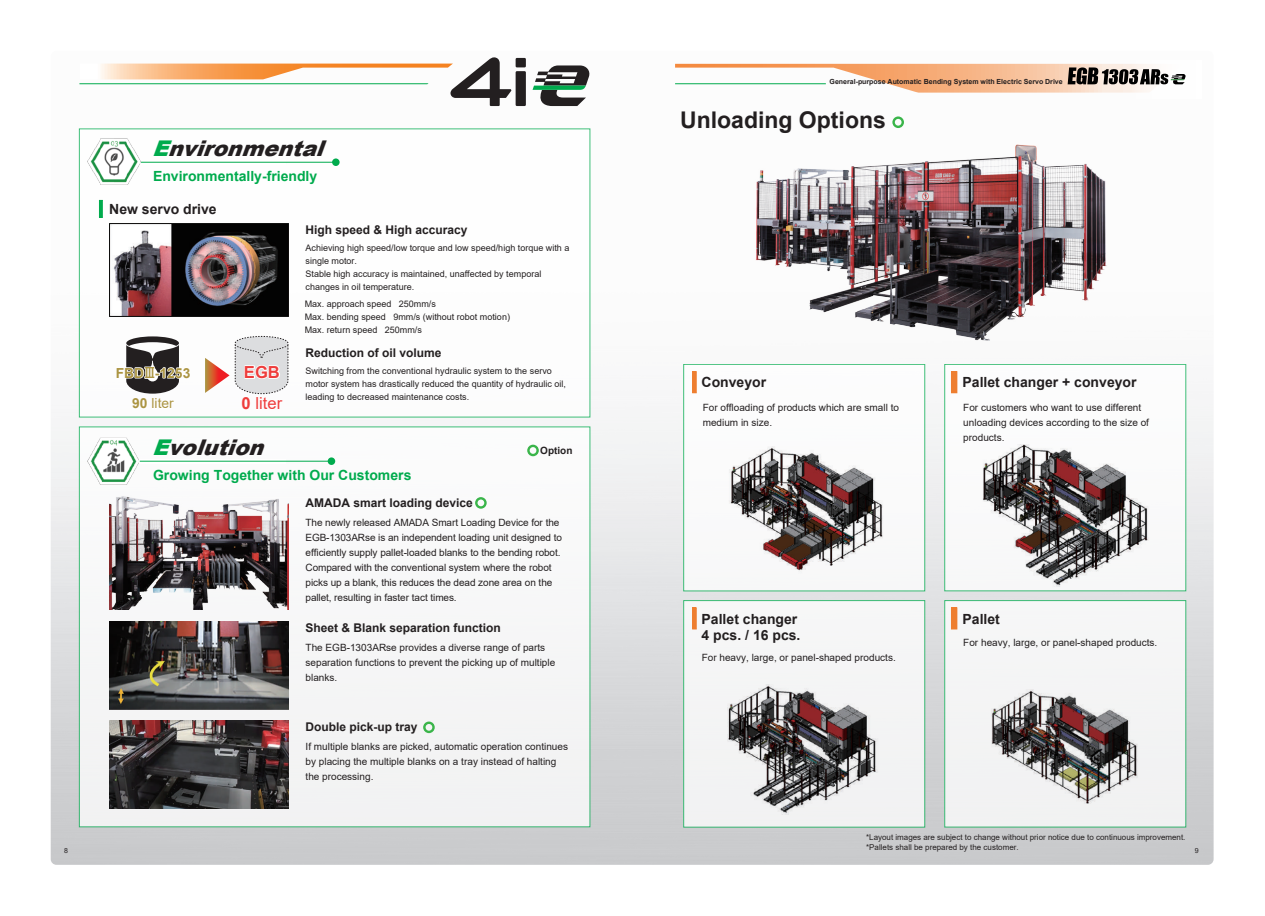
<style>
.page{position:relative;width:1265px;height:916px;background:#fff}
.page>*{position:absolute;margin:0;border:0;box-sizing:border-box;transform-origin:0 0}
.t1{font:700 23px "Arial";color:#231f20}
.t2{font:italic 900 21.6px "Arial";color:#231f20}
.t3{font:16.6px/31px "Arial";color:#ee3d3c}
.t4{font:700 14px/16.8px "Arial";color:#231f20}
.t5{font:700 14px "Arial";color:#00ab4d}
.t6{font:700 13.9px/29.9px "Arial";color:#ab9442;text-align:center}
.t7{font:700 12px "Arial";color:#231f20}
.t8{font:10px/15px "Arial";color:#231f20}
.t9{font:700 10px "Arial";color:#231f20}
.t10{font:9px/13px "Arial";color:#231f20}
.t11{font:8px/10px "Arial";color:#231f20}
.t12{font:700 7px "Arial";color:#231f20}
.t13{font:7px "Arial";color:#231f20}
.s1{color:#00ab4d}
.s2{font-family:"UD Shin Go Pro";font-weight:500}
.s3{font-weight:400}
.s4{font-weight:700}
</style>
<div class="page">
<img style="left:51px;top:57px;width:1162px;height:807px">
<div style="left:79px;top:129px;width:511px;height:288px;background:#fff"></div>
<div style="left:79px;top:427px;width:511px;height:399px;background:#f7f7f7"></div>
<div style="left:944px;top:600px;width:241px;height:227px;background:#f4f4f5"></div>
<div style="left:683px;top:600px;width:241px;height:227px;background:#f5f5f5"></div>
<div style="left:944px;top:364px;width:241px;height:227px;background:#fff"></div>
<div style="left:683px;top:364px;width:241px;height:227px;background:#fff"></div>
<img style="left:109px;top:223px;width:180px;height:94px">
<img style="left:109px;top:496px;width:179px;height:113px">
<img style="left:735px;top:126px;width:386px;height:227px">
<img style="left:729px;top:446px;width:154px;height:127px">
<img style="left:982px;top:444px;width:167px;height:143px">
<img style="left:727px;top:684px;width:151px;height:131px">
<img style="left:991px;top:689px;width:146px;height:114px">
<img style="left:109px;top:720px;width:179px;height:88px">
<img style="left:109px;top:622px;width:179px;height:87px">
<div style="left:1123px;top:60px;width:78px;height:38px;background:#fff"></div>
<svg style="left:205px;top:336px;width:84px;height:59px"></svg>
<svg style="left:126px;top:336px;width:53px;height:58px"></svg>
<div style="left:99px;top:200px;width:4px;height:18px;border:1px solid #00ab4d"></div>
<div style="left:692px;top:607px;width:4px;height:22px;border:1px solid #ee7e30"></div>
<div style="left:951px;top:608px;width:5px;height:21px;background:#ee7e30"></div>
<div style="left:950px;top:607px;width:7px;height:22px;border:1px solid #ee7e30"></div>
<div style="left:692px;top:371px;width:4px;height:22px;border:1px solid #ee7e30"></div>
<div style="left:951px;top:371px;width:5px;height:22px;background:#ee7e30"></div>
<div style="left:950px;top:371px;width:7px;height:22px;border:1px solid #ee7e30"></div>
<svg style="left:892px;top:116px;width:11px;height:12px"></svg>
<svg style="left:527px;top:444px;width:12px;height:12px"></svg>
<svg style="left:475px;top:497px;width:11px;height:11px"></svg>
<svg style="left:423px;top:721px;width:11px;height:12px"></svg>
<img style="left:88px;top:437px;width:52px;height:47px">
<img style="left:87px;top:138px;width:200px;height:47px">
<svg style="left:141px;top:160px;width:145px;height:5px"></svg>
<hr style="left:141px;top:162px;width:195px;height:1px;background:#00ab4d">
<div style="left:332px;top:158px;width:7px;height:8px;background:#00ab4d;border-radius:50%"></div>
<svg style="left:140px;top:461px;width:146px;height:1px"></svg>
<hr style="left:140px;top:460px;width:191px;height:1px;background:#00ab4d">
<div style="left:328px;top:457px;width:7px;height:8px;background:#00ab4d;border-radius:50%"></div>
<svg style="left:532px;top:65px;width:59px;height:41px"></svg>
<svg style="left:79px;top:57px;width:432px;height:49px"></svg>
<div style="left:515px;top:58px;width:11px;height:9px;background:#231f20"></div>
<div style="left:515px;top:71px;width:11px;height:35px;background:#231f20"></div>
<svg style="left:675px;top:64px;width:510px;height:29px"></svg>
<p class="t12" style="left:829px;top:76px;width:235px">General-purpose Automatic Bending System with Electric Servo Drive</p>
<h2 class="t2" style="left:152px;top:132px;width:183px"><span class="s1">E</span>nvironmental</h2>
<h3 class="t5" style="left:153px;top:166px;width:166px">Environmentally-friendly</h3>
<h3 class="t4" style="left:109px;top:201px;width:109px">New servo drive</h3>
<h3 class="t6" style="left:116px;top:358px;width:76px">FBD<span class="s2">Ⅲ</span>-1253<br>90 <span class="s3">liter</span></h3>
<h3 class="t3" style="left:242px;top:356px;width:42px"><span class="s4">EGB<br>0</span> liter</h3>
<p class="t7" style="left:305px;top:221px;width:164px">High speed &amp; High accuracy</p>
<p class="t10" style="left:305px;top:242px;width:265px">Achieving high speed/low torque and low speed/high torque with a single motor.<br>Stable high accuracy is maintained, unaffected by temporal changes in oil temperature.</p>
<p class="t10" style="left:305px;top:297px;width:207px">Max. approach speed 250mm/s<br>Max. bending speed 9mm/s (without robot motion)<br>Max. return speed 250mm/s</p>
<p class="t7" style="left:305px;top:344px;width:138px">Reduction of oil volume</p>
<p class="t10" style="left:305px;top:364px;width:262px">Switching from the conventional hydraulic system to the servo motor system has drastically reduced the quantity of hydraulic oil, leading to decreased maintenance costs.</p>
<h2 class="t2" style="left:152px;top:431px;width:123px"><span class="s1">E</span>volution</h2>
<h3 class="t5" style="left:153px;top:465px;width:260px">Growing Together with Our Customers</h3>
<p class="t7" style="left:305px;top:494px;width:169px">AMADA smart loading device</p>
<p class="t9" style="left:540px;top:444px;width:34px">Option</p>
<p class="t8" style="left:305px;top:514px;width:258px">The newly released AMADA Smart Loading Device for the EGB-1303ARse is an independent loading unit designed to efficiently supply pallet-loaded blanks to the bending robot.<br>Compared with the conventional system where the robot picks up a blank, this reduces the dead zone area on the pallet, resulting in faster tact times.</p>
<p class="t7" style="left:305px;top:619px;width:197px">Sheet &amp; Blank separation function</p>
<p class="t8" style="left:305px;top:639px;width:251px">The EGB-1303ARse provides a diverse range of parts separation functions to prevent the picking up of multiple blanks.</p>
<p class="t7" style="left:305px;top:718px;width:114px">Double pick-up tray</p>
<p class="t8" style="left:305px;top:739px;width:264px">If multiple blanks are picked, automatic operation continues by placing the multiple blanks on a tray instead of halting the processing.</p>
<h1 class="t1" style="left:680px;top:104px;width:207px">Unloading Options</h1>
<h3 class="t4" style="left:701px;top:374px;width:66px">Conveyor</h3>
<h3 class="t4" style="left:962px;top:374px;width:175px">Pallet changer + conveyor</h3>
<p class="t8" style="left:702px;top:399px;width:198px">For offloading of products which are small to medium in size.</p>
<p class="t8" style="left:963px;top:399px;width:187px">For customers who want to use different unloading devices according to the size of products.</p>
<h3 class="t4" style="left:701px;top:610px;width:100px">Pallet changer<br>4 pcs. / 16 pcs.</h3>
<h3 class="t4" style="left:962px;top:610px;width:39px">Pallet</h3>
<p class="t8" style="left:963px;top:635px;width:195px">For heavy, large, or panel-shaped products.</p>
<p class="t8" style="left:701px;top:649px;width:195px">For heavy, large, or panel-shaped products.</p>
<p class="t11" style="left:866px;top:832px;width:321px">*Layout images are subject to change without prior notice due to continuous improvement. *Pallets shall be prepared by the customer.</p>
<p class="t13" style="left:64px;top:845px;width:5px">8</p>
<p class="t13" style="left:1194px;top:845px;width:5px">9</p>
</div>
